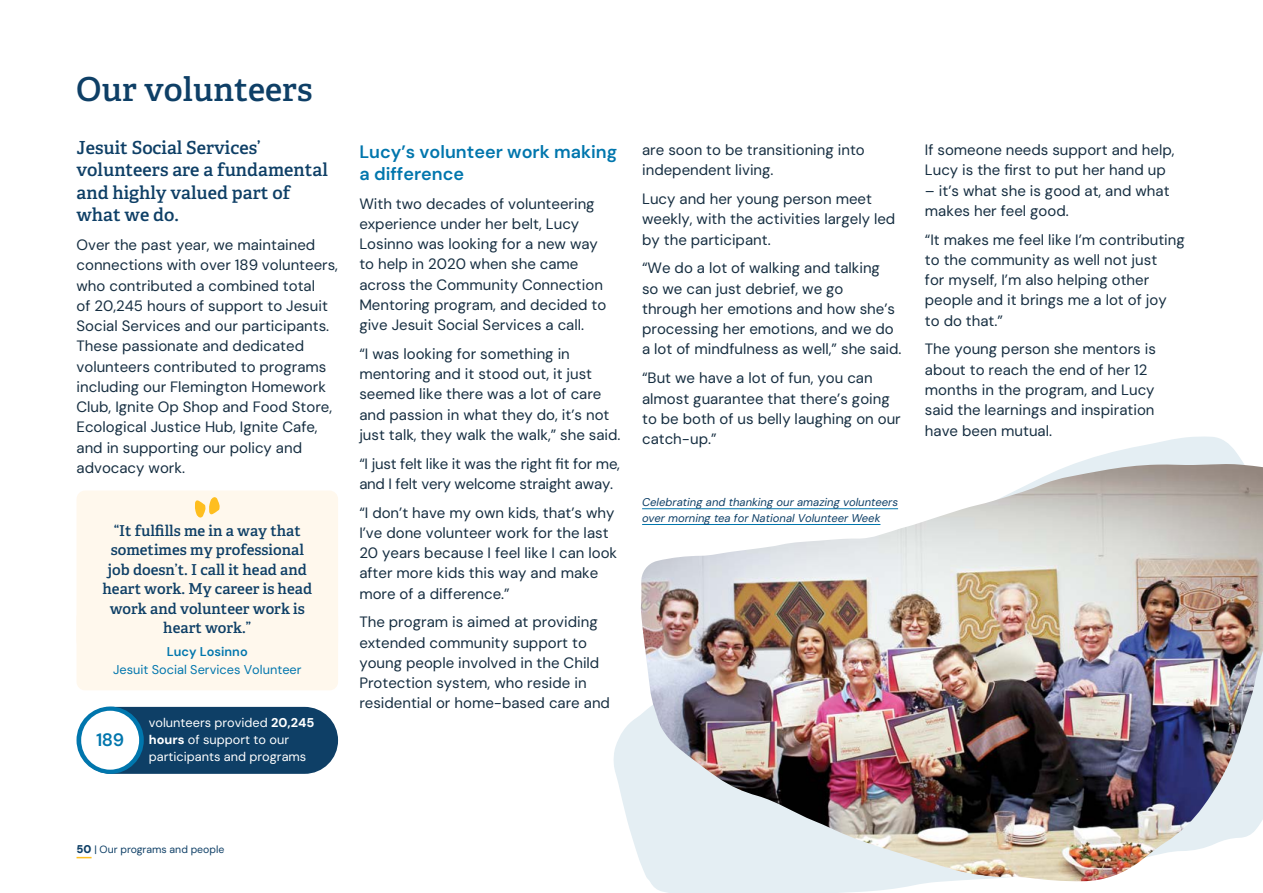
<style>
.page{position:relative;width:1263px;height:893px;background:#fff}
.page>*{position:absolute;margin:0;border:0;box-sizing:border-box;transform-origin:0 0}
.t1{font:600 33px "Adelle";color:#0e3f66}
.t2{font:600 18px/22.5px "Adelle";color:#0e3f66}
.t3{font:600 18px/21.6px "DM Sans";color:#0076ad}
.t4{font:15px/20.2px "DM Sans";color:#162e41}
.t5{font:600 15px/19.5px "Adelle";color:#0e3f66;text-align:center}
.t6{font:12.75px/17.2px "DM Sans";color:#fff}
.t7{font:12.75px "DM Sans";color:#0076ad}
.t8{font:600 12.75px "DM Sans";color:#0076ad}
.t9{font:italic 11.25px/15.8px "DM Sans";color:#0e3f66}
.t10{font:10.5px "DM Sans";color:#0e3f66}
.s1{font-weight:800}
.s2{font-weight:900;font-size:11.25px}
</style>
<div class="page">
<svg style="left:77px;top:857px;width:15px;height:1px"></svg>
<svg style="left:613px;top:436px;width:631px;height:457px"></svg>
<img style="left:640px;top:464px;width:623px;height:417px">
<div style="left:77px;top:491px;width:261px;height:159px;background:#fff8ed;border-radius:9px"></div>
<div style="left:77px;top:609px;width:261px;height:81px;background:#fff8ed;border-radius:9px"></div>
<svg style="left:195px;top:497px;width:25px;height:21px"></svg>
<hr style="left:642px;top:508px;width:256px;height:1px;background:#0076ad">
<hr style="left:642px;top:524px;width:238px;height:1px;background:#0076ad">
<div style="left:78px;top:707px;width:260px;height:67px;background:#0e3f66;border-radius:33px"></div>
<div style="left:77px;top:707px;width:67px;height:67px;background:#0076ad;border-radius:50%"></div>
<div style="left:81px;top:711px;width:58px;height:59px;background:#fff;border-radius:50%"></div>
<h1 class="t1" style="left:76px;top:69px;width:238px">Our volunteers</h1>
<p class="t2" style="left:77px;top:136px;width:253px">Jesuit Social Services’ volunteers are a fundamental and highly valued part of what we do.</p>
<p class="t4" style="left:77px;top:235px;width:263px">Over the past year, we maintained connections with over 189 volunteers, who contributed a combined total<br>of 20,245 hours of support to Jesuit Social Services and our participants.<br>These passionate and dedicated volunteers contributed to programs including our Flemington Homework Club, Ignite Op Shop and Food Store, Ecological Justice Hub, Ignite Cafe, and in supporting our policy and advocacy work.</p>
<p class="t5" style="left:103px;top:521px;width:211px">“It fulfills me in a way that sometimes my professional job doesn’t. I call it head and heart work. My career is head work and volunteer work is heart work.”</p>
<p class="t8" style="left:167px;top:643px;width:82px">Lucy Losinno</p>
<p class="t7" style="left:113px;top:661px;width:190px">Jesuit Social Services Volunteer</p>
<p class="t3" style="left:96px;top:729px;width:30px">189</p>
<p class="t6" style="left:149px;top:713px;width:167px">volunteers provided <span class="s1">20,245 hours</span> of support to our participants and programs</p>
<p class="t3" style="left:359px;top:141px;width:259px">Lucy’s volunteer work making a difference</p>
<p class="t4" style="left:359px;top:193px;width:249px">With two decades of volunteering experience under her belt, Lucy<br>Losinno was looking for a new way to help in 2020 when she came across the Community Connection<br>Mentoring program, and decided to give Jesuit Social Services a call.</p>
<p class="t4" style="left:359px;top:343px;width:263px">“I was looking for something in mentoring and it stood out, it just seemed like there was a lot of care and passion in what they do, it’s not just talk, they walk the walk,” she said.</p>
<p class="t4" style="left:359px;top:453px;width:262px">“I just felt like it was the right fit for me, and I felt very welcome straight away.</p>
<p class="t4" style="left:359px;top:502px;width:259px">“I don’t have my own kids, that’s why<br>I’ve done volunteer work for the last<br>20 years because I feel like I can look after more kids this way and make more of a difference.”</p>
<p class="t4" style="left:359px;top:612px;width:252px">The program is aimed at providing extended community support to young people involved in the Child Protection system, who reside in residential or home-based care and</p>
<p class="t4" style="left:642px;top:140px;width:224px">are soon to be transitioning into independent living.</p>
<p class="t4" style="left:642px;top:189px;width:255px">Lucy and her young person meet weekly, with the activities largely led by the participant.</p>
<p class="t4" style="left:642px;top:258px;width:261px">“We do a lot of walking and talking<br>so we can just debrief, we go through her emotions and how she’s processing her emotions, and we do a lot of mindfulness as well,” she said.</p>
<p class="t4" style="left:642px;top:368px;width:260px">“But we have a lot of fun, you can almost guarantee that there’s going to be both of us belly laughing on our catch-up.”</p>
<p class="t9" style="left:642px;top:494px;width:257px">Celebrating and thanking our amazing volunteers over morning tea for National Volunteer Week</p>
<p class="t4" style="left:925px;top:140px;width:251px">If someone needs support and help,<br>Lucy is the first to put her hand up</p>
<p class="t4" style="left:925px;top:180px;width:246px">– it’s what she is good at, and what makes her feel good.</p>
<p class="t4" style="left:925px;top:229px;width:261px">“It makes me feel like I’m contributing to the community as well not just<br>for myself, I’m also helping other people and it brings me a lot of joy to do that.”</p>
<p class="t4" style="left:925px;top:339px;width:232px">The young person she mentors is about to reach the end of her 12 months in the program, and Lucy said the learnings and inspiration have been mutual.</p>
<p class="t10" style="left:77px;top:843px;width:149px"><span class="s2">50</span> | Our programs and people</p>
</div>
